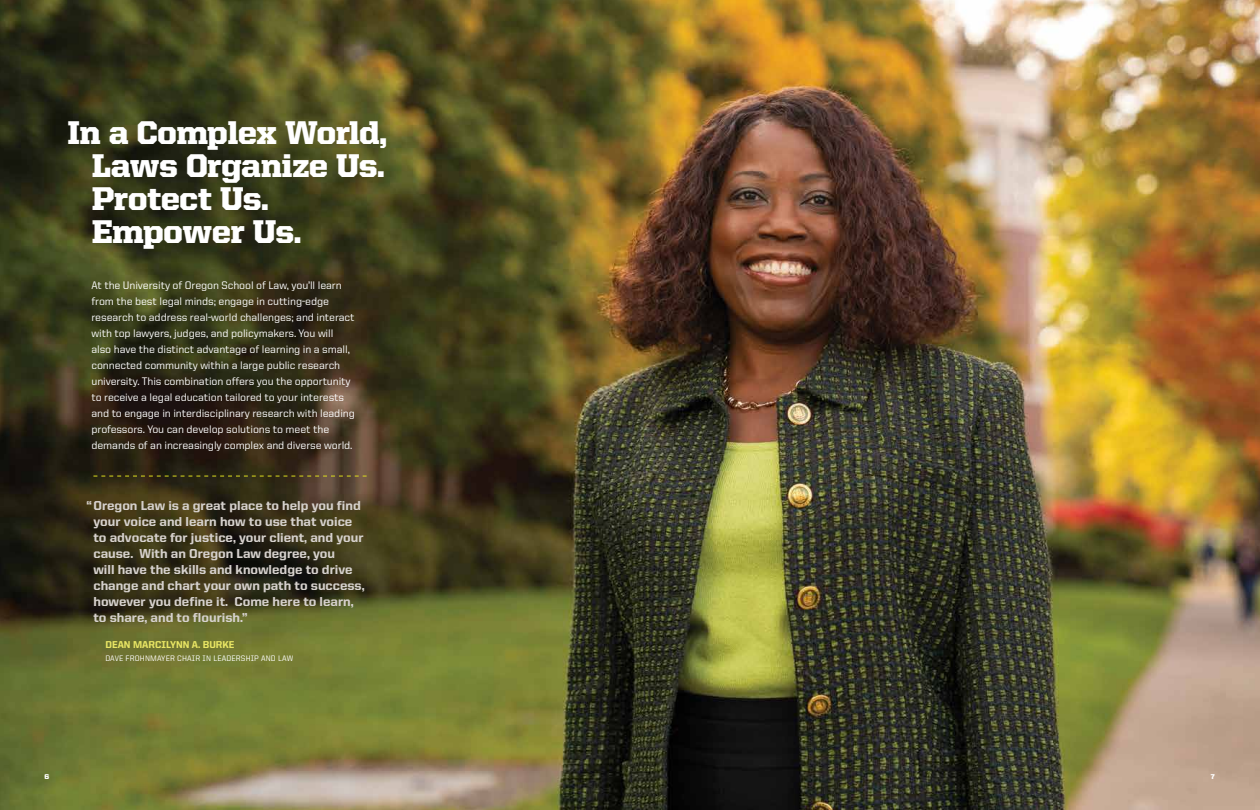
<style>
.page{position:relative;width:1260px;height:810px;background:#fff}
.page>*{position:absolute;margin:0;border:0;box-sizing:border-box;transform-origin:0 0}
.t1{font:900 33px/33px "United Serif Reg";letter-spacing:-.015em;color:#fff}
.t2{font:800 13px/16px "United Sans Reg";color:#d6d1cd}
.t3{font:500 11px/16px "United Sans Reg";letter-spacing:-.01em;color:#fff}
.t4{font:800 10px "United Sans Reg";color:#e9e664}
.t5{font:500 8px "United Sans Reg";letter-spacing:.02em;color:#fff}
.t6{font:900 7px "United Sans Reg";color:#fff}
</style>
<div class="page">
<img style="left:0;top:0;width:1260px;height:810px">
<svg style="left:93px;top:476px;width:274px;height:1px"></svg>
<h1 class="t1" style="left:92px;top:115px;width:297px;text-indent:-24px">In a Complex World,<br>Laws Organize Us.<br>Protect Us.<br>Empower Us.</h1>
<p class="t3" style="left:91px;top:277px;width:265px">At the University of Oregon School of Law, you’ll learn from the best legal minds; engage in cutting-edge research to address real-world challenges; and interact with top lawyers, judges, and policymakers. You will also have the distinct advantage of learning in a small, connected community within a large public research university. This combination offers you the opportunity to receive a legal education tailored to your interests and to engage in interdisciplinary research with leading professors. You can develop solutions to meet the demands of an increasingly complex and diverse world.</p>
<p class="t2" style="left:93px;top:497px;width:273px;text-indent:-7px">“Oregon Law is a great place to help you find your voice and learn how to use that voice to advocate for justice, your client, and your cause. With an Oregon Law degree, you<br>will have the skills and knowledge to drive change and chart your own path to success, however you define it. Come here to learn, to share, and to flourish.”</p>
<p class="t4" style="left:105px;top:639px;width:131px">DEAN MARCILYNN A. BURKE</p>
<p class="t5" style="left:105px;top:654px;width:189px">DAVE FROHNMAYER CHAIR IN LEADERSHIP AND LAW</p>
<p class="t6" style="left:45px;top:773px;width:6px">6</p>
<p class="t6" style="left:1211px;top:773px;width:5px">7</p>
</div>
